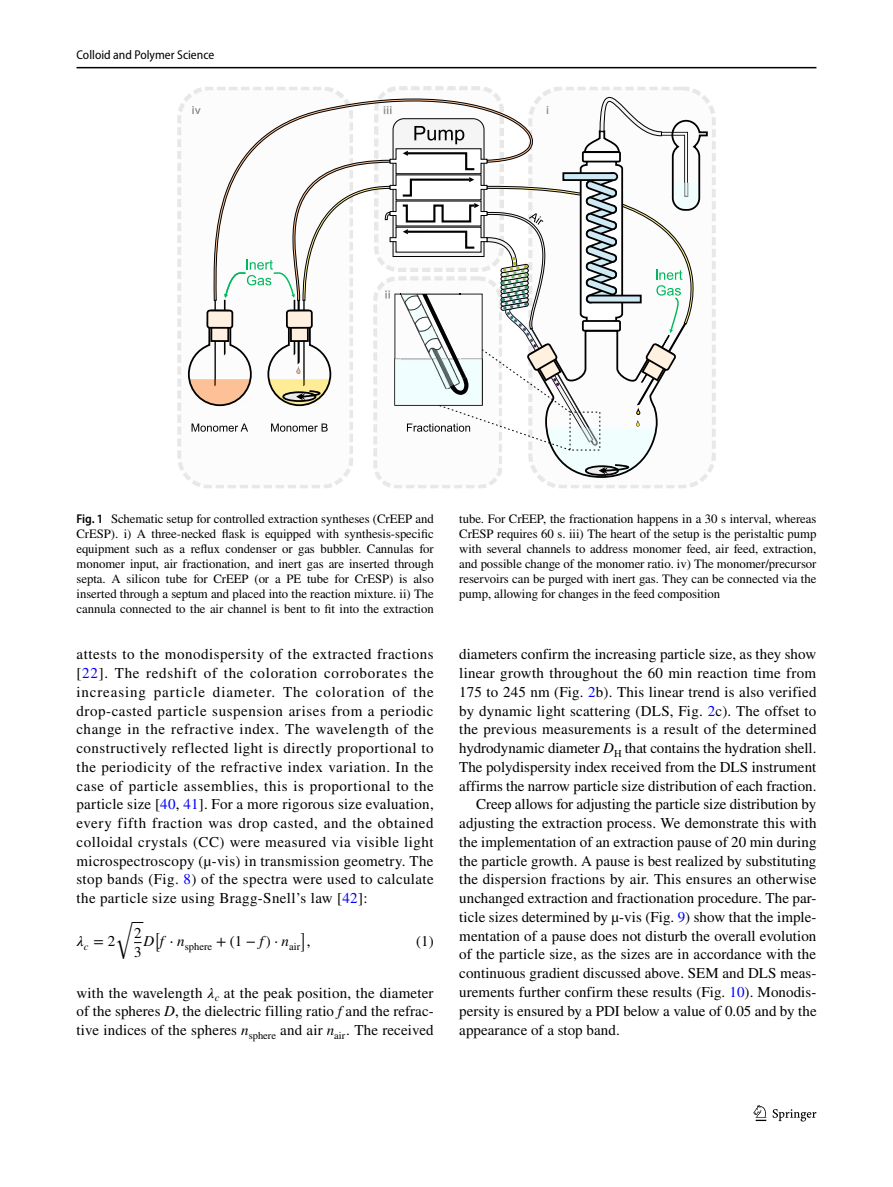
<style>
.page{position:relative;width:893px;height:1187px;background:#fff}
.page>*{position:absolute;margin:0;border:0;box-sizing:border-box;transform-origin:0 0}
.t1{font:15px/18.8px "STIX";letter-spacing:.005em;color:#000;text-align:justify}
.t2{font:15px "STIX Math Extensions";color:#000}
.t3{font:15px/19.2px "STIX General Regular 22";color:#000}
.t4{font:15px "STIX Math Italic 7";color:#000}
.t5{font:15px "STIX General Italic 5";color:#000}
.t6{font:12.75px/15px "STIX";letter-spacing:-.005em;color:#000;text-align:justify}
.t7{font:semi-condensed 12.75px "Myriad Pro";color:#000}
.t8{font:10.5px "STIX General Regular 22";color:#000}
.t9{font:10.5px "STIX General Italic 5";color:#000}
.s1{font-family:"Myriad Pro";font-weight:600;font-stretch:semi-condensed}
.s2{color:#00f}
.s3{font-family:"STIX Math Italic 6"}
.s4{font-style:italic}
.s5{font-family:"STIX General Italic 8"}
.s6{font-family:"STIX General Italic 9"}
.s7{font-family:"STIX General Italic 6"}
</style>
<div class="page">
<hr style="left:77px;top:67px;width:739px;height:1px;background:#000">
<svg style="left:753px;top:1105px;width:13px;height:15px"></svg>
<svg style="left:773px;top:1109px;width:43px;height:12px"></svg>
<img style="left:177px;top:87px;width:166px;height:401px">
<img style="left:378px;top:479px;width:119px;height:9px">
<img style="left:538px;top:87px;width:168px;height:401px">
<svg style="left:213px;top:89px;width:286px;height:8px"></svg>
<svg style="left:187px;top:97px;width:529px;height:382px"></svg>
<p class="t7" style="left:77px;top:48px;width:139px">Colloid and Polymer Science</p>
<p class="t6" style="left:77px;top:512px;width:359px"><span class="s1">Fig. 1</span> Schematic setup for controlled extraction syntheses (CrEEP and CrESP). i) A three-necked flask is equipped with synthesis-specific equipment such as a reflux condenser or gas bubbler. Cannulas for monomer input, air fractionation, and inert gas are inserted through septa. A silicon tube for CrEEP (or a PE tube for CrESP) is also inserted through a septum and placed into the reaction mixture. ii) The cannula connected to the air channel is bent to fit into the extraction</p>
<p class="t6" style="left:459px;top:512px;width:359px">tube. For CrEEP, the fractionation happens in a 30 s interval, whereas CrESP requires 60 s. iii) The heart of the setup is the peristaltic pump with several channels to address monomer feed, air feed, extraction, and possible change of the monomer ratio. iv) The monomer/precursor reservoirs can be purged with inert gas. They can be connected via the pump, allowing for changes in the feed composition</p>
<p class="t1" style="left:77px;top:646px;width:359px">attests to the monodispersity of the extracted fractions [<span class="s2">22</span>]. The redshift of the coloration corroborates the increasing particle diameter. The coloration of the drop-casted particle suspension arises from a periodic change in the refractive index. The wavelength of the constructively reflected light is directly proportional to the periodicity of the refractive index variation. In the case of particle assemblies, this is proportional to the particle size [<span class="s2">40</span>, <span class="s2">41</span>]. For a more rigorous size evaluation, every fifth fraction was drop casted, and the obtained colloidal crystals (CC) were measured via visible light microspectroscopy (µ-vis) in transmission geometry. The stop bands (Fig. <span class="s2">8</span>) of the spectra were used to calculate the particle size using Bragg-Snell’s law [<span class="s2">42</span>]:</p>
<p class="t2" style="left:115px;top:908px;width:18px">√</p>
<p class="t3" style="left:134px;top:924px;width:9px">2<br>3</p>
<p class="t5" style="left:143px;top:936px;width:12px">D</p>
<p class="t2" style="left:154px;top:920px;width:7px">[</p>
<p class="t8" style="left:160px;top:942px;width:142px"><sup>f</sup> <sup>⋅</sup> <sup>n</sup>sphere <sup>+</sup> <sup>(</sup><sup>1</sup> <sup>−</sup> <sup>f</sup><sup>)</sup> <sup>⋅</sup> <sup>n</sup>air</p>
<p class="t2" style="left:301px;top:920px;width:7px">]</p>
<p class="t3" style="left:307px;top:933px;width:5px">,</p>
<p class="t4" style="left:76px;top:936px;width:10px">𝜆</p>
<p class="t1" style="left:416px;top:932px;width:19px">(1)</p>
<p class="t9" style="left:84px;top:942px;width:33px">c<sup>=</sup><sup>2</sup></p>
<p class="t1" style="left:77px;top:984px;width:359px">with the wavelength <span class="s3">𝜆</span><sub>c</sub> at the peak position, the diameter of the spheres <span class="s4">D</span>, the dielectric filling ratio <span class="s4">f</span> and the refrac&shy;tive indices of the spheres <span class="s5">n</span><sub>sphere</sub> and air <span class="s6">n</span><sub>air</sub>. The received</p>
<p class="t1" style="left:459px;top:646px;width:358px">diameters confirm the increasing particle size, as they show</p>
<p class="t1" style="left:459px;top:664px;width:358px">linear growth throughout the 60 min reaction time from</p>
<p class="t1" style="left:459px;top:683px;width:359px">175 to 245 nm (Fig. <span class="s2">2</span>b). This linear trend is also verified</p>
<p class="t1" style="left:459px;top:702px;width:359px">by dynamic light scattering (DLS, Fig. <span class="s2">2</span>c). The offset to</p>
<p class="t1" style="left:459px;top:721px;width:359px">the previous measurements is a result of the determined</p>
<p class="t1" style="left:459px;top:739px;width:359px">hydrodynamic diameter <span class="s7">D</span><sub>H</sub> that contains the hydration shell.</p>
<p class="t1" style="left:459px;top:758px;width:359px">The polydispersity index received from the DLS instrument</p>
<p class="t1" style="left:459px;top:777px;width:359px">affirms the narrow particle size distribution of each fraction.</p>
<p class="t1" style="left:476px;top:796px;width:341px">Creep allows for adjusting the particle size distribution by</p>
<p class="t1" style="left:459px;top:814px;width:359px">adjusting the extraction process. We demonstrate this with</p>
<p class="t1" style="left:459px;top:833px;width:359px">the implementation of an extraction pause of 20 min during</p>
<p class="t1" style="left:459px;top:852px;width:359px">the particle growth. A pause is best realized by substituting</p>
<p class="t1" style="left:459px;top:871px;width:359px">the dispersion fractions by air. This ensures an otherwise</p>
<p class="t1" style="left:459px;top:889px;width:359px">unchanged extraction and fractionation procedure. The par-</p>
<p class="t1" style="left:459px;top:908px;width:359px">ticle sizes determined by µ-vis (Fig. <span class="s2">9</span>) show that the imple-</p>
<p class="t1" style="left:459px;top:927px;width:359px">mentation of a pause does not disturb the overall evolution</p>
<p class="t1" style="left:459px;top:946px;width:358px">of the particle size, as the sizes are in accordance with the</p>
<p class="t1" style="left:459px;top:964px;width:359px">continuous gradient discussed above. SEM and DLS meas-</p>
<p class="t1" style="left:459px;top:983px;width:359px">urements further confirm these results (Fig. <span class="s2">10</span>). Monodis-</p>
<p class="t1" style="left:459px;top:1002px;width:359px">persity is ensured by a PDI below a value of 0.05 and by the</p>
<p class="t1" style="left:459px;top:1021px;width:162px">appearance of a stop band.</p>
</div>
